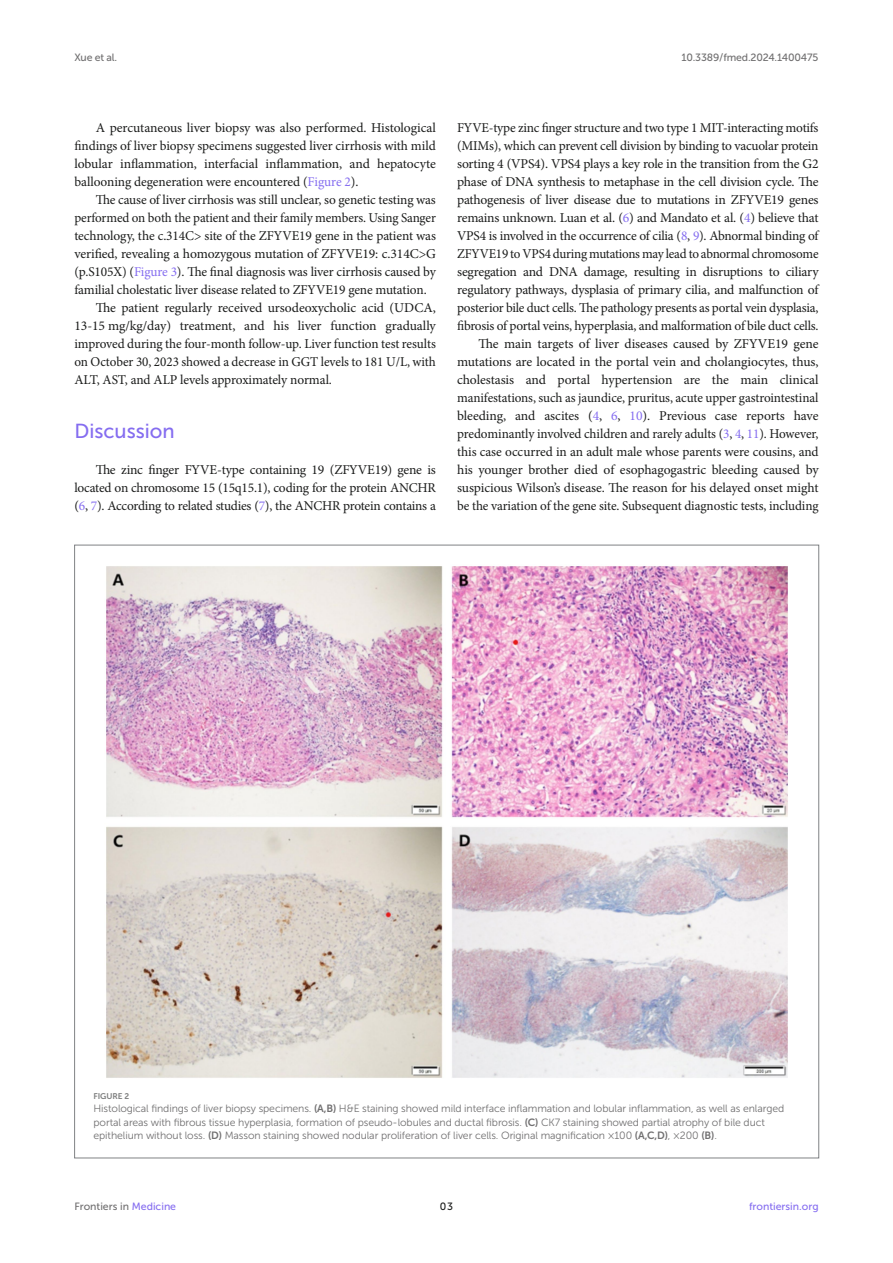
<style>
.page{position:relative;width:893px;height:1263px;background:#fff}
.page>*{position:absolute;margin:0;border:0;box-sizing:border-box;transform-origin:0 0}
.HEAD_1{font:20.25px "Museo Sans 500";color:#856df0}
.TEXT{font:13.5px/18px "Minion Pro";letter-spacing:-.01em;color:#1b1c1b;text-align:justify}
.FIG_LEG{font:10.5px/13.5px "Museo Sans 300";letter-spacing:-.01em;color:#706f70}
.t1{font:10.5px "Museo Sans 500";letter-spacing:-.015em;color:#706f70}
.t2{font:10.5px "Museo Sans 500";color:#856df0}
.t3{font:10.5px "Museo Sans 500";color:#1b1c1b}
.FIG_HD{font:8.25px "Museo Sans 700";letter-spacing:-.01em;color:#7e7f7f}
.s1{color:#856df0}
.s2{font-family:"Museo Sans 700"}
</style>
<div class="page">
<img style="left:106px;top:566px;width:682px;height:512px">
<p class="t1" style="left:74px;top:51px;width:44px">Xue et al.</p>
<p class="t1" style="left:681px;top:51px;width:139px">10.3389/fmed.2024.1400475</p>
<p class="TEXT" style="left:74px;top:119px;width:363px;text-indent:21px">A percutaneous liver biopsy was also performed. Histological findings of liver biopsy specimens suggested liver cirrhosis with mild lobular inflammation, interfacial inflammation, and hepatocyte ballooning degeneration were encountered (<span class="s1">Figure 2</span>).</p>
<p class="TEXT" style="left:74px;top:191px;width:363px;text-indent:21px">The cause of liver cirrhosis was still unclear, so genetic testing was performed on both the patient and their family members. Using Sanger technology, the c.314C&gt; site of the ZFYVE19 gene in the patient was verified, revealing a homozygous mutation of ZFYVE19: c.314C&gt;G (p.S105X) (<span class="s1">Figure 3</span>). The final diagnosis was liver cirrhosis caused by familial cholestatic liver disease related to ZFYVE19 gene mutation.</p>
<p class="TEXT" style="left:74px;top:299px;width:363px;text-indent:21px">The patient regularly received ursodeoxycholic acid (UDCA, 13-15 mg/kg/day) treatment, and his liver function gradually improved during the four-month follow-up. Liver function test results on October 30, 2023 showed a decrease in GGT levels to 181 U/L, with ALT, AST, and ALP levels approximately normal.</p>
<p class="HEAD_1" style="left:74px;top:420px;width:102px">Discussion</p>
<p class="TEXT" style="left:74px;top:461px;width:363px;text-indent:21px">The zinc finger FYVE-type containing 19 (ZFYVE19) gene is located on chromosome 15 (15q15.1), coding for the protein ANCHR (<span class="s1">6</span>, <span class="s1">7</span>). According to related studies (<span class="s1">7</span>), the ANCHR protein contains a</p>
<p class="TEXT" style="left:457px;top:119px;width:363px">FYVE-type zinc finger structure and two type 1 MIT-interacting motifs (MIMs), which can prevent cell division by binding to vacuolar protein sorting 4 (VPS4). VPS4 plays a key role in the transition from the G2 phase of DNA synthesis to metaphase in the cell division cycle. The pathogenesis of liver disease due to mutations in ZFYVE19 genes remains unknown. Luan et al. (<span class="s1">6</span>) and Mandato et al. (<span class="s1">4</span>) believe that VPS4 is involved in the occurrence of cilia (<span class="s1">8</span>, <span class="s1">9</span>). Abnormal binding of ZFYVE19 to VPS4 during mutations may lead to abnormal chromosome segregation and DNA damage, resulting in disruptions to ciliary regulatory pathways, dysplasia of primary cilia, and malfunction of posterior bile duct cells. The pathology presents as portal vein dysplasia, fibrosis of portal veins, hyperplasia, and malformation of bile duct cells.</p>
<p class="TEXT" style="left:457px;top:335px;width:363px;text-indent:21px">The main targets of liver diseases caused by ZFYVE19 gene mutations are located in the portal vein and cholangiocytes, thus, cholestasis and portal hypertension are the main clinical manifestations, such as jaundice, pruritus, acute upper gastrointestinal bleeding, and ascites (<span class="s1">4</span>, <span class="s1">6</span>, <span class="s1">10</span>). Previous case reports have predominantly involved children and rarely adults (<span class="s1">3</span>, <span class="s1">4</span>, <span class="s1">11</span>). However, this case occurred in an adult male whose parents were cousins, and his younger brother died of esophagogastric bleeding caused by suspicious Wilson’s disease. The reason for his delayed onset might be the variation of the gene site. Subsequent diagnostic tests, including</p>
<p class="FIG_HD" style="left:94px;top:1091px;width:37px">FIGURE 2</p>
<p class="FIG_LEG" style="left:94px;top:1102px;width:692px">Histological findings of liver biopsy specimens. <span class="s2">(A,B)</span> H&amp;E staining showed mild interface inflammation and lobular inflammation, as well as enlarged portal areas with fibrous tissue hyperplasia, formation of pseudo-lobules and ductal fibrosis. <span class="s2">(C)</span> CK7 staining showed partial atrophy of bile duct epithelium without loss. <span class="s2">(D)</span> Masson staining showed nodular proliferation of liver cells. Original magnification ×100 <span class="s2">(A,C,D)</span>, ×200 <span class="s2">(B)</span>.</p>
<p class="t1" style="left:74px;top:1200px;width:103px">Frontiers in <span class="s1">Medicine</span></p>
<p class="t3" style="left:440px;top:1200px;width:15px">03</p>
<p class="t2" style="left:749px;top:1200px;width:71px">frontiersin.org</p>
</div>
